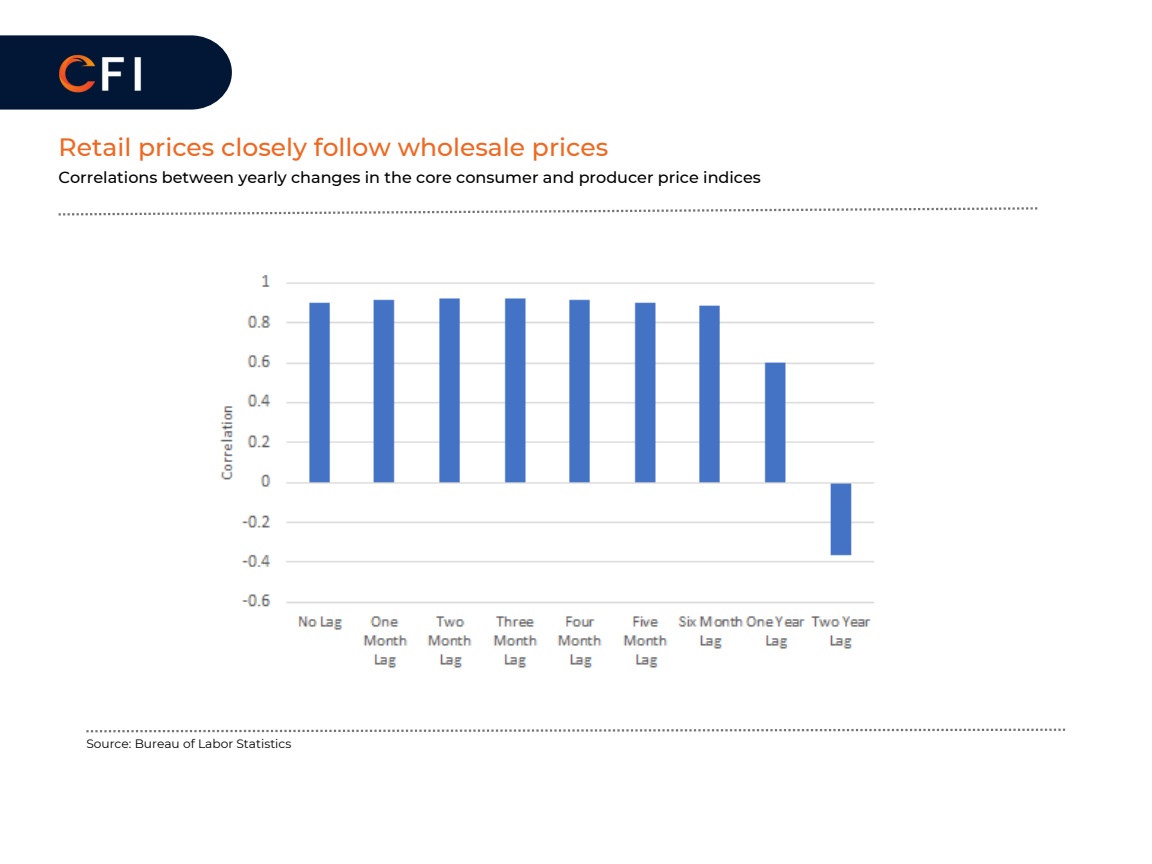
<style>
.page{position:relative;width:1152px;height:864px;background:#fff}
.page>*{position:absolute;margin:0;border:0;box-sizing:border-box;transform-origin:0 0}
.t1{font:500 25.05px "Montserrat";color:#f06820}
.t2{font:500 16.05px "Montserrat";color:#000}
.t3{font:12.15px "Montserrat";color:#000}
</style>
<div class="page">
<svg style="left:86px;top:729px;width:979px;height:3px"></svg>
<svg style="left:59px;top:207px;width:978px;height:9px"></svg>
<svg style="left:0;top:35px;width:232px;height:74px"></svg>
<img style="left:14px;top:41px;width:181px;height:52px">
<img style="left:220px;top:274px;width:655px;height:394px">
<p class="t1" style="left:59px;top:132px;width:551px">Retail prices closely follow wholesale prices</p>
<p class="t2" style="left:59px;top:168px;width:704px">Correlations between yearly changes in the core consumer and producer price indices</p>
<p class="t3" style="left:86px;top:736px;width:207px">Source: Bureau of Labor Statistics</p>
</div>
